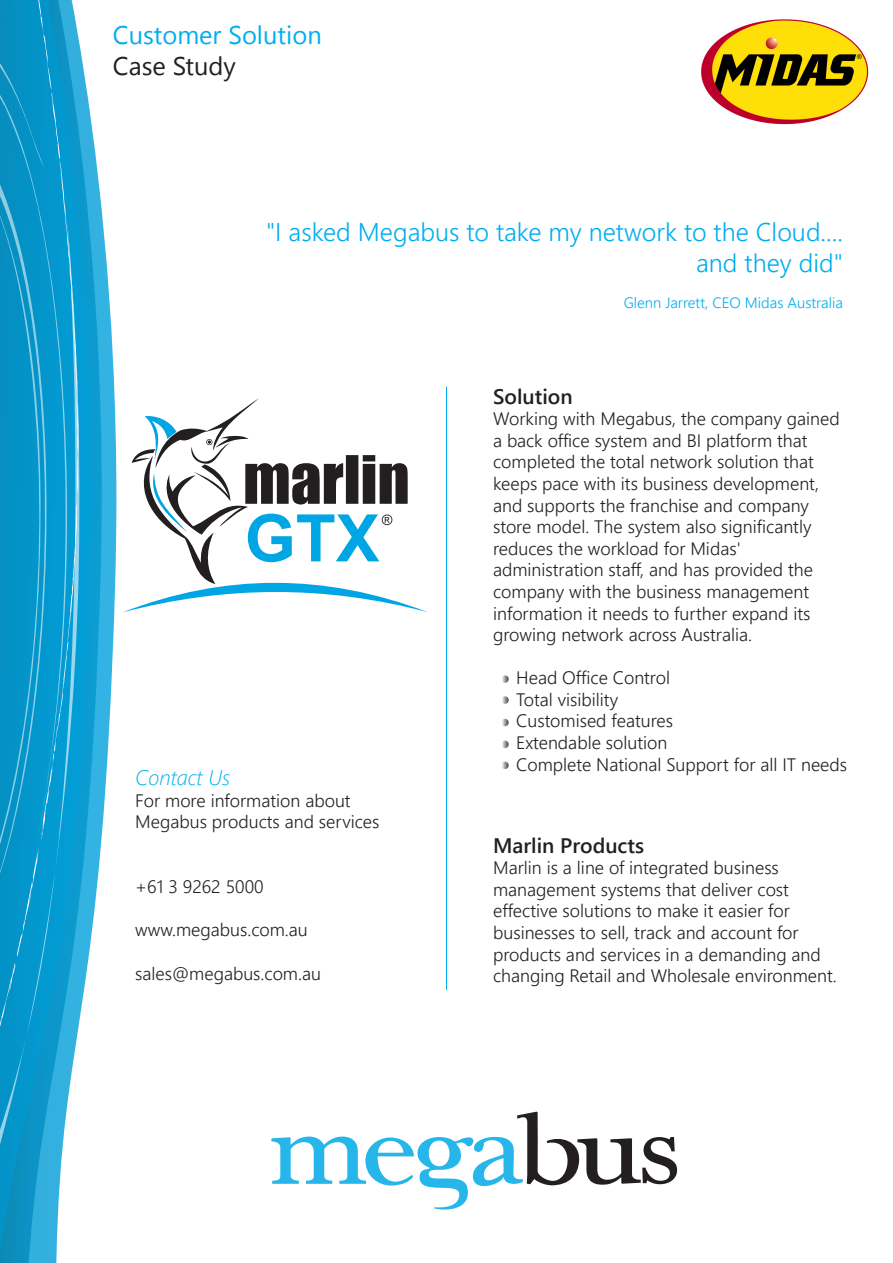
<style>
.page{position:relative;width:893px;height:1263px;background:#fff}
.page>*{position:absolute;margin:0;border:0;box-sizing:border-box;transform-origin:0 0}
.t1{font:300 25.5px/30.6px "Segoe UI";color:#00aeef;text-align:right}
.t2{font:25.5px/30.6px "Segoe UI";color:#00aeef}
.t3{font:600 21px "Segoe UI";color:#231f20}
.t4{font:italic 300 21px "Segoe UI";color:#00aeef}
.t5{font:300 18px/21.6px "Segoe UI";color:#231f20}
.t6{font:300 15px "Segoe UI";color:#00aeef}
.s1{color:#231f20}
</style>
<div class="page">
<svg style="left:113px;top:362px;width:3px;height:282px"></svg>
<svg style="left:103px;top:224px;width:10px;height:596px"></svg>
<svg style="left:79px;top:42px;width:24px;height:974px"></svg>
<svg style="left:0;top:220px;width:80px;height:1043px"></svg>
<svg style="left:0;top:0;width:79px;height:1154px"></svg>
<svg style="left:0;top:28px;width:67px;height:963px;fill:#0395cb"></svg>
<svg style="left:271px;top:1111px;width:406px;height:99px"></svg>
<img style="left:701px;top:19px;width:168px;height:106px">
<hr style="left:446px;top:387px;width:1px;height:603px;background:#00aeef">
<svg style="left:502px;top:675px;width:7px;height:8px"></svg>
<svg style="left:502px;top:696px;width:7px;height:8px"></svg>
<svg style="left:502px;top:719px;width:7px;height:7px"></svg>
<svg style="left:502px;top:761px;width:7px;height:8px"></svg>
<svg style="left:502px;top:741px;width:7px;height:7px"></svg>
<svg style="left:123px;top:398px;width:304px;height:214px"></svg>
<p class="t2" style="left:113px;top:19px;width:210px">Customer Solution<br><span class="s1">Case Study</span></p>
<p class="t1" style="left:266px;top:216px;width:578px">"I asked Megabus to take my network to the Cloud.... and they did"</p>
<p class="t6" style="left:624px;top:291px;width:221px">Glenn Jarrett, CEO Midas Australia</p>
<p class="t4" style="left:135px;top:763px;width:97px">Contact Us</p>
<p class="t5" style="left:135px;top:789px;width:246px">For more information about<br>Megabus products and services</p>
<p class="t5" style="left:135px;top:875px;width:130px">+61 3 9262 5000</p>
<p class="t5" style="left:135px;top:919px;width:174px">www.megabus.com.au</p>
<p class="t5" style="left:135px;top:962px;width:187px">sales@megabus.com.au</p>
<p class="t3" style="left:493px;top:379px;width:81px">Solution</p>
<p class="t5" style="left:493px;top:407px;width:348px">Working with Megabus, the company gained a back office system and BI platform that completed the total network solution that keeps pace with its business development, and supports the franchise and company store model. The system also significantly reduces the workload for Midas' administration staff, and has provided the company with the business management information it needs to further expand its growing network across Australia.</p>
<p class="t5" style="left:516px;top:666px;width:332px">Head Office Control<br>Total visibility<br>Customised features<br>Extendable solution<br>Complete National Support for all IT needs</p>
<p class="t3" style="left:493px;top:828px;width:152px">Marlin Products</p>
<p class="t5" style="left:493px;top:856px;width:345px">Marlin is a line of integrated business management systems that deliver cost effective solutions to make it easier for businesses to sell, track and account for products and services in a demanding and changing Retail and Wholesale environment.</p>
</div>
